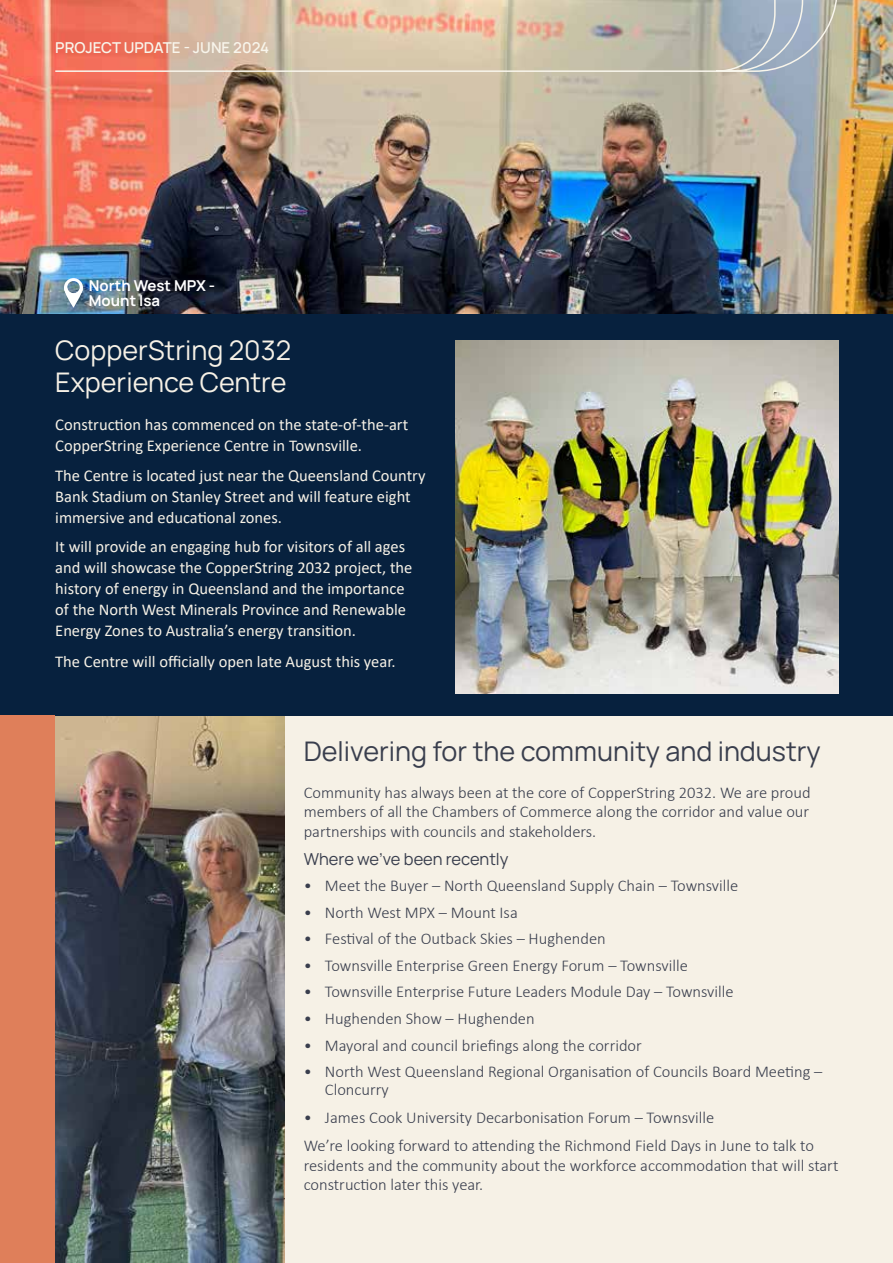
<style>
.page{position:relative;width:893px;height:1263px;background:#fff}
.page>*{position:absolute;margin:0;border:0;box-sizing:border-box;transform-origin:0 0}
.t1{font:27px "Manrope";color:#393e4d}
.t2{font:27px/32.4px "Manrope";color:#f6f1e6}
.t3{font:300 16.5px/19.5px "Calibri";color:#393e4d}
.t4{font:16.5px/21px "Calibri";color:#f6f1e6}
.t5{font:16.5px "Manrope";color:#393e4d}
.t6{font:600 15px "Manrope";color:#f8f5eb}
.t7{font:700 15px/15px "Manrope";color:#fff}
</style>
<div class="page">
<div style="left:285px;top:714px;width:608px;height:549px;background:#f6f1e6"></div>
<img style="left:54px;top:716px;width:231px;height:547px">
<div style="left:0;top:293px;width:893px;height:423px;background:#07213e"></div>
<img style="left:0;top:0;width:893px;height:314px">
<svg style="left:54px;top:0;width:784px;height:73px"></svg>
<img style="left:455px;top:340px;width:384px;height:353px">
<div style="left:0;top:716px;width:54px;height:547px;background:#df7f5a"></div>
<svg style="left:64px;top:278px;width:19px;height:30px"></svg>
<p class="t6" style="left:55px;top:36px;width:215px">PROJECT UPDATE - JUNE 2024</p>
<p class="t7" style="left:89px;top:277px;width:128px">North West MPX -<br>Mount Isa</p>
<h1 class="t2" style="left:55px;top:332px;width:237px">CopperString 2032<br>Experience Centre</h1>
<p class="t4" style="left:55px;top:414px;width:354px">Construction has commenced on the state-of-the-art<br>CopperString Experience Centre in Townsville.</p>
<p class="t4" style="left:55px;top:464px;width:372px">The Centre is located just near the Queensland Country<br>Bank Stadium on Stanley Street and will feature eight immersive and educational zones.</p>
<p class="t4" style="left:55px;top:536px;width:359px">It will provide an engaging hub for visitors of all ages and will showcase the CopperString 2032 project, the history of energy in Queensland and the importance of the North West Minerals Province and Renewable Energy Zones to Australia’s energy transition.</p>
<p class="t4" style="left:55px;top:651px;width:342px">The Centre will officially open late August this year.</p>
<h1 class="t1" style="left:304px;top:731px;width:519px">Delivering for the community and industry</h1>
<p class="t3" style="left:304px;top:782px;width:508px;text-align:justify">Community has always been at the core of CopperString 2032. We are proud members of all the Chambers of Commerce along the corridor and value our partnerships with councils and stakeholders.</p>
<p class="t5" style="left:304px;top:846px;width:206px">Where we’ve been recently</p>
<p class="t3" style="left:304px;top:876px;width:436px">• Meet the Buyer – North Queensland Supply Chain – Townsville</p>
<p class="t3" style="left:304px;top:902px;width:216px">• North West MPX – Mount Isa</p>
<p class="t3" style="left:304px;top:929px;width:304px">• Festival of the Outback Skies – Hughenden</p>
<p class="t3" style="left:304px;top:955px;width:386px">• Townsville Enterprise Green Energy Forum – Townsville</p>
<p class="t3" style="left:304px;top:982px;width:431px">• Townsville Enterprise Future Leaders Module Day – Townsville</p>
<p class="t3" style="left:304px;top:1008px;width:233px">• Hughenden Show – Hughenden</p>
<p class="t3" style="left:304px;top:1035px;width:340px">• Mayoral and council briefings along the corridor</p>
<p class="t3" style="left:325px;top:1062px;width:499px;line-height:18px;text-indent:-21px">• North West Queensland Regional Organisation of Councils Board Meeting –<br>Cloncurry</p>
<p class="t3" style="left:304px;top:1103px;width:512px;line-height:28px">• James Cook University Decarbonisation Forum – Townsville<br>We’re looking forward to attending the Richmond Field Days in June to talk to</p>
<p class="t3" style="left:304px;top:1155px;width:536px">residents and the community about the workforce accommodation that will start construction later this year.</p>
</div>
